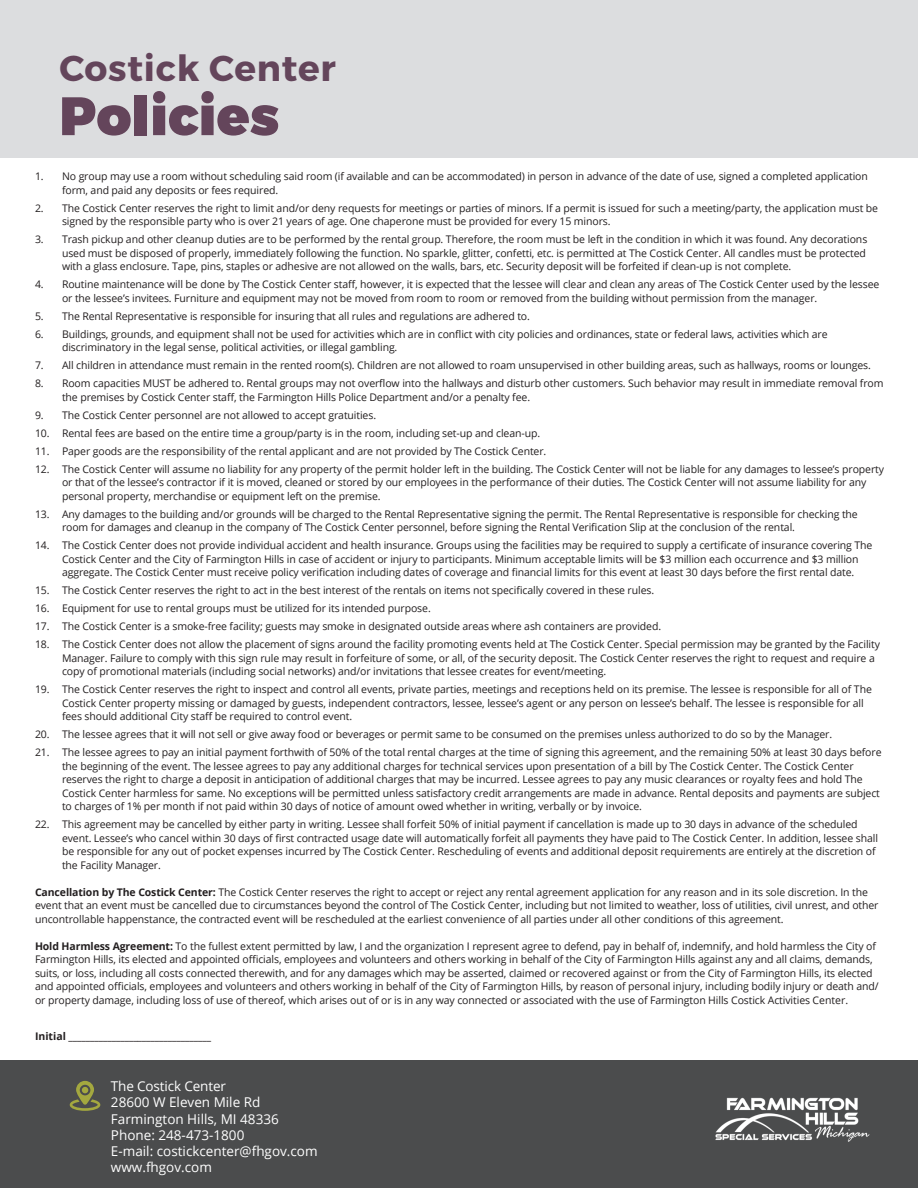
<style>
.page{position:relative;width:918px;height:1188px;background:#fff}
.page>*{position:absolute;margin:0;border:0;box-sizing:border-box;transform-origin:0 0}
.t1{font:900 54px "Montserrat";color:#64455b}
.t2{font:700 36px "Montserrat";letter-spacing:.02em;color:#64455b}
.t3{font:13.5px/16.2px "Open Sans";color:#fff}
.t4{font:10.5px/13.5px "Open Sans";letter-spacing:-.01em;color:#231f20}
.t5{font:700 10.5px "Open Sans";color:#231f20}
.s1{font-weight:700}
</style>
<div class="page">
<hr style="left:917px;top:610px;width:1px;height:578px;background:#40434f">
<div style="left:0;top:1061px;width:918px;height:127px;background:#4b4c4d"></div>
<svg style="left:70px;top:1081px;width:30px;height:30px"></svg>
<div style="left:0;top:0;width:918px;height:158px;background:#dcdddf"></div>
<img style="left:715px;top:1097px;width:155px;height:45px">
<h2 class="t2" style="left:59px;top:46px;width:278px">Costick Center</h2>
<h1 class="t1" style="left:59px;top:82px;width:222px">Policies</h1>
<p class="t4" style="left:62px;top:169px;width:807px;text-indent:-27px">1. No group may use a room without scheduling said room (if available and can be accommodated) in person in advance of the date of use, signed a completed application form, and paid any deposits or fees required.</p>
<p class="t4" style="left:62px;top:201px;width:818px;text-indent:-27px">2. The Costick Center reserves the right to limit and/or deny requests for meetings or parties of minors. If a permit is issued for such a meeting/party, the application must be signed by the responsible party who is over 21 years of age. One chaperone must be provided for every 15 minors.</p>
<p class="t4" style="left:62px;top:232px;width:807px;text-indent:-27px">3. Trash pickup and other cleanup duties are to be performed by the rental group. Therefore, the room must be left in the condition in which it was found. Any decorations used must be disposed of properly, immediately following the function. No sparkle, glitter, confetti, etc. is permitted at The Costick Center. All candles must be protected with a glass enclosure. Tape, pins, staples or adhesive are not allowed on the walls, bars, etc. Security deposit will be forfeited if clean-up is not complete.</p>
<p class="t4" style="left:62px;top:277px;width:819px;text-indent:-27px">4. Routine maintenance will be done by The Costick Center staff, however, it is expected that the lessee will clear and clean any areas of The Costick Center used by the lessee or the lessee’s invitees. Furniture and equipment may not be moved from room to room or removed from the building without permission from the manager.</p>
<p class="t4" style="left:35px;top:309px;width:496px">5. The Rental Representative is responsible for insuring that all rules and regulations are adhered to.</p>
<p class="t4" style="left:62px;top:327px;width:767px;text-indent:-27px">6. Buildings, grounds, and equipment shall not be used for activities which are in conflict with city policies and ordinances, state or federal laws, activities which are discriminatory in the legal sense, political activities, or illegal gambling.</p>
<p class="t4" style="left:35px;top:358px;width:837px">7. All children in attendance must remain in the rented room(s). Children are not allowed to roam unsupervised in other building areas, such as hallways, rooms or lounges.</p>
<p class="t4" style="left:62px;top:376px;width:823px;text-indent:-27px">8. Room capacities MUST be adhered to. Rental groups may not overflow into the hallways and disturb other customers. Such behavior may result in immediate removal from the premises by Costick Center staff, the Farmington Hills Police Department and/or a penalty fee.</p>
<p class="t4" style="left:35px;top:408px;width:343px">9. The Costick Center personnel are not allowed to accept gratuities.</p>
<p class="t4" style="left:35px;top:426px;width:507px">10. Rental fees are based on the entire time a group/party is in the room, including set-up and clean-up.</p>
<p class="t4" style="left:35px;top:444px;width:513px">11. Paper goods are the responsibility of the rental applicant and are not provided by The Costick Center.</p>
<p class="t4" style="left:62px;top:462px;width:824px;text-indent:-27px">12. The Costick Center will assume no liability for any property of the permit holder left in the building. The Costick Center will not be liable for any damages to lessee’s property or that of the lessee’s contractor if it is moved, cleaned or stored by our employees in the performance of their duties. The Costick Center will not assume liability for any personal property, merchandise or equipment left on the premise.</p>
<p class="t4" style="left:62px;top:507px;width:797px;text-indent:-27px">13. Any damages to the building and/or grounds will be charged to the Rental Representative signing the permit. The Rental Representative is responsible for checking the room for damages and cleanup in the company of The Costick Center personnel, before signing the Rental Verification Slip at the conclusion of the rental.</p>
<p class="t4" style="left:62px;top:538px;width:812px;text-indent:-27px">14. The Costick Center does not provide individual accident and health insurance. Groups using the facilities may be required to supply a certificate of insurance covering The<br>Costick Center and the City of Farmington Hills in case of accident or injury to participants. Minimum acceptable limits will be $3 million each occurrence and $3 million aggregate. The Costick Center must receive policy verification including dates of coverage and financial limits for this event at least 30 days before the first rental date.</p>
<p class="t4" style="left:35px;top:583px;width:621px">15. The Costick Center reserves the right to act in the best interest of the rentals on items not specifically covered in these rules.</p>
<p class="t4" style="left:35px;top:601px;width:397px">16. Equipment for use to rental groups must be utilized for its intended purpose.</p>
<p class="t4" style="left:35px;top:619px;width:628px">17. The Costick Center is a smoke-free facility; guests may smoke in designated outside areas where ash containers are provided.</p>
<p class="t4" style="left:62px;top:637px;width:820px;text-indent:-27px">18. The Costick Center does not allow the placement of signs around the facility promoting events held at The Costick Center. Special permission may be granted by the Facility<br>Manager. Failure to comply with this sign rule may result in forfeiture of some, or all, of the security deposit. The Costick Center reserves the right to request and require a copy of promotional materials (including social networks) and/or invitations that lessee creates for event/meeting.</p>
<p class="t4" style="left:62px;top:682px;width:811px;text-indent:-27px">19. The Costick Center reserves the right to inspect and control all events, private parties, meetings and receptions held on its premise. The lessee is responsible for all of The<br>Costick Center property missing or damaged by guests, independent contractors, lessee, lessee’s agent or any person on lessee’s behalf. The lessee is responsible for all fees should additional City staff be required to control event.</p>
<p class="t4" style="left:35px;top:727px;width:799px">20. The lessee agrees that it will not sell or give away food or beverages or permit same to be consumed on the premises unless authorized to do so by the Manager.</p>
<p class="t4" style="left:62px;top:745px;width:821px;text-indent:-27px">21. The lessee agrees to pay an initial payment forthwith of 50% of the total rental charges at the time of signing this agreement, and the remaining 50% at least 30 days before the beginning of the event. The lessee agrees to pay any additional charges for technical services upon presentation of a bill by The Costick Center. The Costick Center reserves the right to charge a deposit in anticipation of additional charges that may be incurred. Lessee agrees to pay any music clearances or royalty fees and hold The Costick Center harmless for same. No exceptions will be permitted unless satisfactory credit arrangements are made in advance. Rental deposits and payments are subject to charges of 1% per month if not paid within 30 days of notice of amount owed whether in writing, verbally or by invoice.</p>
<p class="t4" style="left:62px;top:817px;width:818px;text-indent:-27px">22. This agreement may be cancelled by either party in writing. Lessee shall forfeit 50% of initial payment if cancellation is made up to 30 days in advance of the scheduled event. Lessee’s who cancel within 30 days of first contracted usage date will automatically forfeit all payments they have paid to The Costick Center. In addition, lessee shall be responsible for any out of pocket expenses incurred by The Costick Center. Rescheduling of events and additional deposit requirements are entirely at the discretion of the Facility Manager.</p>
<p class="t4" style="left:35px;top:885px;width:845px"><span class="s1">Cancellation by The Costick Center:</span> The Costick Center reserves the right to accept or reject any rental agreement application for any reason and in its sole discretion. In the event that an event must be cancelled due to circumstances beyond the control of The Costick Center, including but not limited to weather, loss of utilities, civil unrest, and other uncontrollable happenstance, the contracted event will be rescheduled at the earliest convenience of all parties under all other conditions of this agreement.</p>
<p class="t4" style="left:35px;top:939px;width:845px"><span class="s1">Hold Harmless Agreement:</span> To the fullest extent permitted by law, I and the organization I represent agree to defend, pay in behalf of, indemnify, and hold harmless the City of Farmington Hills, its elected and appointed officials, employees and volunteers and others working in behalf of the City of Farmington Hills against any and all claims, demands, suits, or loss, including all costs connected therewith, and for any damages which may be asserted, claimed or recovered against or from the City of Farmington Hills, its elected and appointed officials, employees and volunteers and others working in behalf of the City of Farmington Hills, by reason of personal injury, including bodily injury or death and/ or property damage, including loss of use of thereof, which arises out of or is in any way connected or associated with the use of Farmington Hills Costick Activities Center.</p>
<p class="t5" style="left:35px;top:1029px;width:178px">Initial _________________________________</p>
<p class="t3" style="left:111px;top:1078px;width:208px">The Costick Center<br>28600 W Eleven Mile Rd<br>Farmington Hills, MI 48336<br>Phone: 248-473-1800<br>E-mail: costickcenter@fhgov.com www.fhgov.com</p>
</div>
